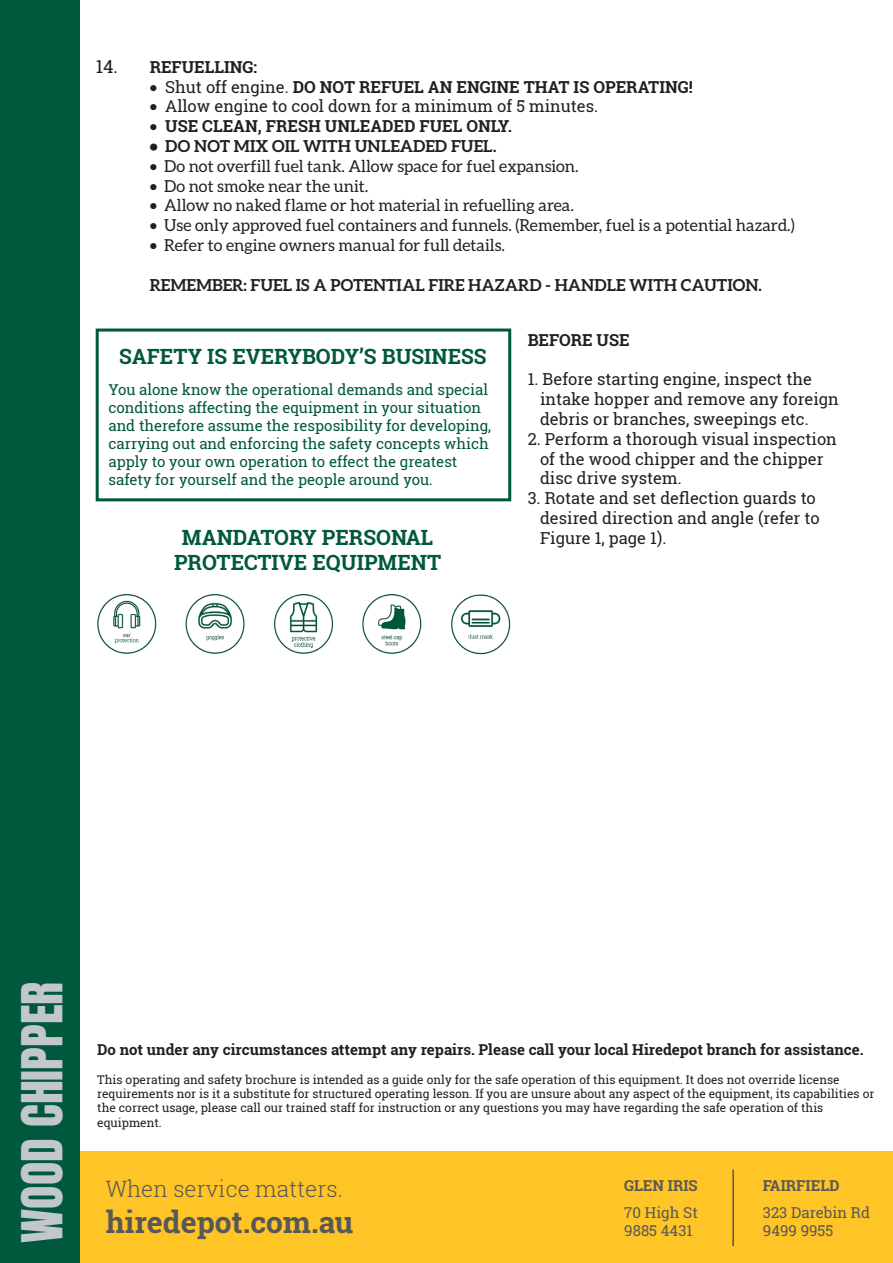
<style>
.page{position:relative;width:893px;height:1263px;background:#fff}
.page>*{position:absolute;margin:0;border:0;box-sizing:border-box;transform-origin:0 0}
.t1{font:48px "Anton";color:#c2c7ca}
.t2{font:700 30px "Roboto Slab";color:#585858}
.t3{font:300 22.5px "Roboto Slab";color:#585858}
.t4{font:700 21px "Roboto Slab";color:#00583d}
.t5{font:16.5px "Roboto Slab";color:#231f20}
.t6{font:16.5px "Aleo";color:#231f20}
.t7{font:700 16.5px "Roboto Slab";color:#231f20}
.t8{font:700 16.5px "Aleo";color:#231f20}
.t9{font:15px/18px "Roboto Slab";color:#00583d}
.t10{font:700 15px "Roboto Slab";color:#231f20}
.t11{font:15px/27px "Roboto Slab";color:#585858}
.t12{font:700 15px/27px "Roboto Slab";color:#585858}
.t13{font:12px/14.4px "Roboto Slab";color:#231f20}
.s1{font-weight:400;font-size:18px}
.s2{font-family:"Aleo";font-weight:400}
.s3{font-weight:400}
.s4{font-family:"Aleo"}
.s5{font-weight:700}
</style>
<div class="page">
<div style="left:0;top:1152px;width:893px;height:111px;background:#ffc425"></div>
<hr style="left:732px;top:1169px;width:2px;height:77px;background:#585858">
<img style="left:97px;top:594px;width:414px;height:61px">
<div style="left:0;top:1px;width:79px;height:1262px;background:#00583d"></div>
<div style="left:96px;top:328px;width:415px;height:173px;border:3px solid #00583d"></div>
<p class="t7" style="left:96px;top:56px;width:163px"><span class="s1">14.</span> REFUELLING:</p>
<p class="t7" style="left:150px;top:75px;width:545px"><span class="s2">•</span> <span class="s3">Shut off engine.</span> DO NOT REFUEL AN ENGINE THAT IS OPERATING!</p>
<p class="t5" style="left:150px;top:95px;width:450px"><span class="s4">•</span> Allow engine to cool down for a minimum of 5 minutes.</p>
<p class="t7" style="left:150px;top:115px;width:364px"><span class="s2">•</span> USE CLEAN, FRESH UNLEADED FUEL ONLY.</p>
<p class="t8" style="left:150px;top:137px;width:348px">• DO NOT MIX OIL WITH UNLEADED FUEL.</p>
<p class="t6" style="left:150px;top:157px;width:431px">• Do not overfill fuel tank. Allow space for fuel expansion.</p>
<p class="t6" style="left:150px;top:176px;width:220px">• Do not smoke near the unit.</p>
<p class="t6" style="left:150px;top:196px;width:426px">• Allow no naked flame or hot material in refuelling area.</p>
<p class="t6" style="left:150px;top:216px;width:646px">• Use only approved fuel containers and funnels. (Remember, fuel is a potential hazard.)</p>
<p class="t6" style="left:150px;top:236px;width:357px">• Refer to engine owners manual for full details.</p>
<p class="t8" style="left:150px;top:275px;width:614px">REMEMBER: FUEL IS A POTENTIAL FIRE HAZARD - HANDLE WITH CAUTION.</p>
<p class="t4" style="left:119px;top:342px;width:369px">SAFETY IS EVERYBODY’S BUSINESS</p>
<p class="t9" style="left:108px;top:380px;width:384px">You alone know the operational demands and special conditions affecting the equipment in your situation and therefore assume the resposibility for developing, carrying out and enforcing the safety concepts which apply to your own operation to effect the greatest</p>
<p class="t9" style="left:108px;top:470px;width:326px">safety for yourself and the people around you.</p>
<p class="t4" style="left:182px;top:523px;width:253px">MANDATORY PERSONAL</p>
<p class="t4" style="left:174px;top:548px;width:269px">PROTECTIVE EQUIPMENT</p>
<p class="t7" style="left:528px;top:328px;width:103px">BEFORE USE</p>
<p class="t5" style="left:528px;top:368px;width:286px">1. Before starting engine, inspect the</p>
<p class="t5" style="left:540px;top:388px;width:300px">intake hopper and remove any foreign</p>
<p class="t5" style="left:540px;top:408px;width:270px">debris or branches, sweepings etc.</p>
<p class="t5" style="left:528px;top:427px;width:311px">2. Perform a thorough visual inspection</p>
<p class="t5" style="left:540px;top:447px;width:285px">of the wood chipper and the chipper</p>
<p class="t5" style="left:540px;top:467px;width:143px">disc drive system.</p>
<p class="t5" style="left:528px;top:487px;width:290px">3. Rotate and set deflection guards to</p>
<p class="t5" style="left:540px;top:507px;width:281px">desired direction and angle (refer to</p>
<p class="t5" style="left:540px;top:526px;width:128px">Figure 1, page 1).</p>
<p class="t1" style="left:18px;top:1243px;width:263px;rotate:-90deg">WOOD CHIPPER</p>
<p class="t10" style="left:97px;top:1039px;width:768px">Do not under any circumstances attempt any repairs. Please call your local Hiredepot branch for assistance.</p>
<p class="t13" style="left:97px;top:1072px;width:744px">This operating and safety brochure is intended as a guide only for the safe operation of this equipment. It does not override license</p>
<p class="t13" style="left:97px;top:1086px;width:778px">requirements nor is it a substitute for structured operating lesson. If you are unsure about any aspect of the equipment, its capabilities or the correct usage, please call our trained staff for instruction or any questions you may have regarding the safe operation of this</p>
<p class="t13" style="left:97px;top:1115px;width:66px">equipment.</p>
<p class="t3" style="left:106px;top:1173px;width:238px">When service matters.</p>
<p class="t2" style="left:106px;top:1201px;width:249px">hiredepot.com.au</p>
<p class="t12" style="left:624px;top:1172px;width:75px">GLEN IRIS<br><span class="s3">70 High St</span></p>
<p class="t11" style="left:624px;top:1217px;width:70px">9885 4431</p>
<p class="t11" style="left:763px;top:1172px;width:109px"><span class="s5">FAIRFIELD<br></span>323 Darebin Rd</p>
<p class="t11" style="left:763px;top:1217px;width:72px">9499 9955</p>
</div>
